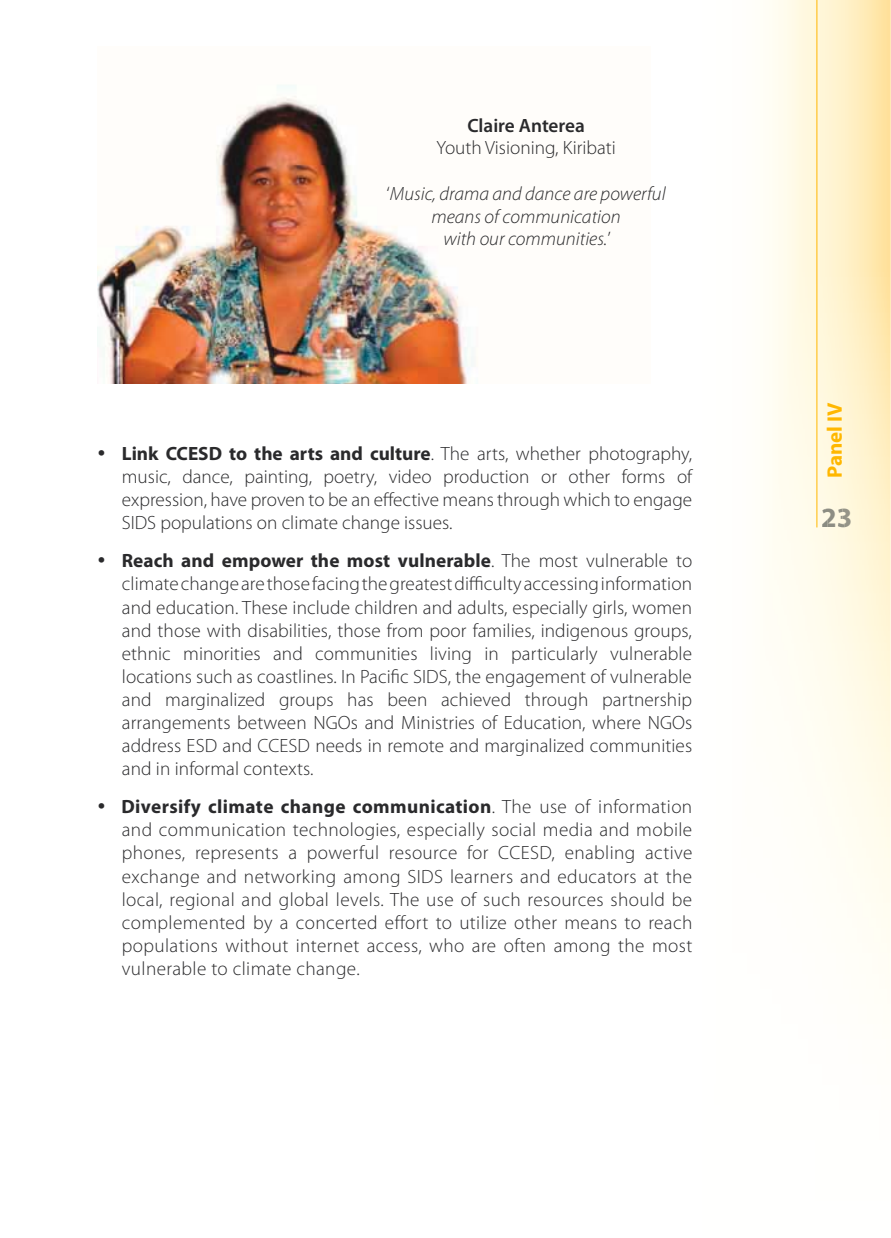
<style>
.page{position:relative;width:891px;height:1238px;background:#fff}
.page>*{position:absolute;margin:0;border:0;box-sizing:border-box;transform-origin:0 0}
.t1{font:700 28.05px "Myriad Pro";color:#767575}
.t2{font:700 21px "Myriad Pro";color:#ffb700}
.t3{font:300 19.2px/23.1px "Myriad Pro";letter-spacing:.005em;color:#2a2a2c;text-align:justify}
.t4{font:italic 300 19.2px/22.8px "Myriad Pro";color:#2a2a2c;text-align:center}
.t5{font:600 19.2px "Myriad Pro";color:#2a2a2c}
.s1{font-style:normal}
.s2{font-weight:700}
</style>
<div class="page">
<img style="left:769px;top:0;width:121px;height:974px">
<img style="left:822px;top:509px;width:28px;height:18px">
<img style="left:97px;top:86px;width:376px;height:297px">
<hr style="left:816px;top:0;width:1px;height:527px;background:#ffb700">
<p class="t5" style="left:467px;top:118px;width:119px">Claire Anterea</p>
<p class="t3" style="left:436px;top:138px;width:181px">Youth Visioning, Kiribati</p>
<p class="t4" style="left:386px;top:183px;width:281px"><span class="s1">‘</span>Music, drama and dance are powerful means of communication<br>with our communities.<span class="s1">’</span></p>
<p class="t3" style="left:122px;top:443px;width:572px"><span class="s2">Link CCESD to the arts and culture</span>. The arts, whether photography, music, dance, painting, poetry, video production or other forms of expression, have proven to be an effective means through which to engage SIDS populations on climate change issues.</p>
<p class="t3" style="left:122px;top:551px;width:572px"><span class="s2">Reach and empower the most vulnerable</span>. The most vulnerable to climate change are those facing the greatest difficulty accessing information and education. These include children and adults, especially girls, women and those with disabilities, those from poor families, indigenous groups, ethnic minorities and communities living in particularly vulnerable locations such as coastlines. In Pacific SIDS, the engagement of vulnerable and marginalized groups has been achieved through partnership arrangements between NGOs and Ministries of Education, where NGOs address ESD and CCESD needs in remote and marginalized communities and in informal contexts.</p>
<p class="t3" style="left:121px;top:796px;width:572px"><span class="s2">Diversify climate change communication</span>. The use of information and communication technologies, especially social media and mobile phones, represents a powerful resource for CCESD, enabling active exchange and networking among SIDS learners and educators at the local, regional and global levels. The use of such resources should be complemented by a concerted effort to utilize other means to reach populations without internet access, who are often among the most vulnerable to climate change.</p>
<p class="t2" style="left:827px;top:478px;width:77px;rotate:-90deg">Panel IV</p>
<h1 class="t1" style="left:821px;top:507px;width:33px">23</h1>
</div>
